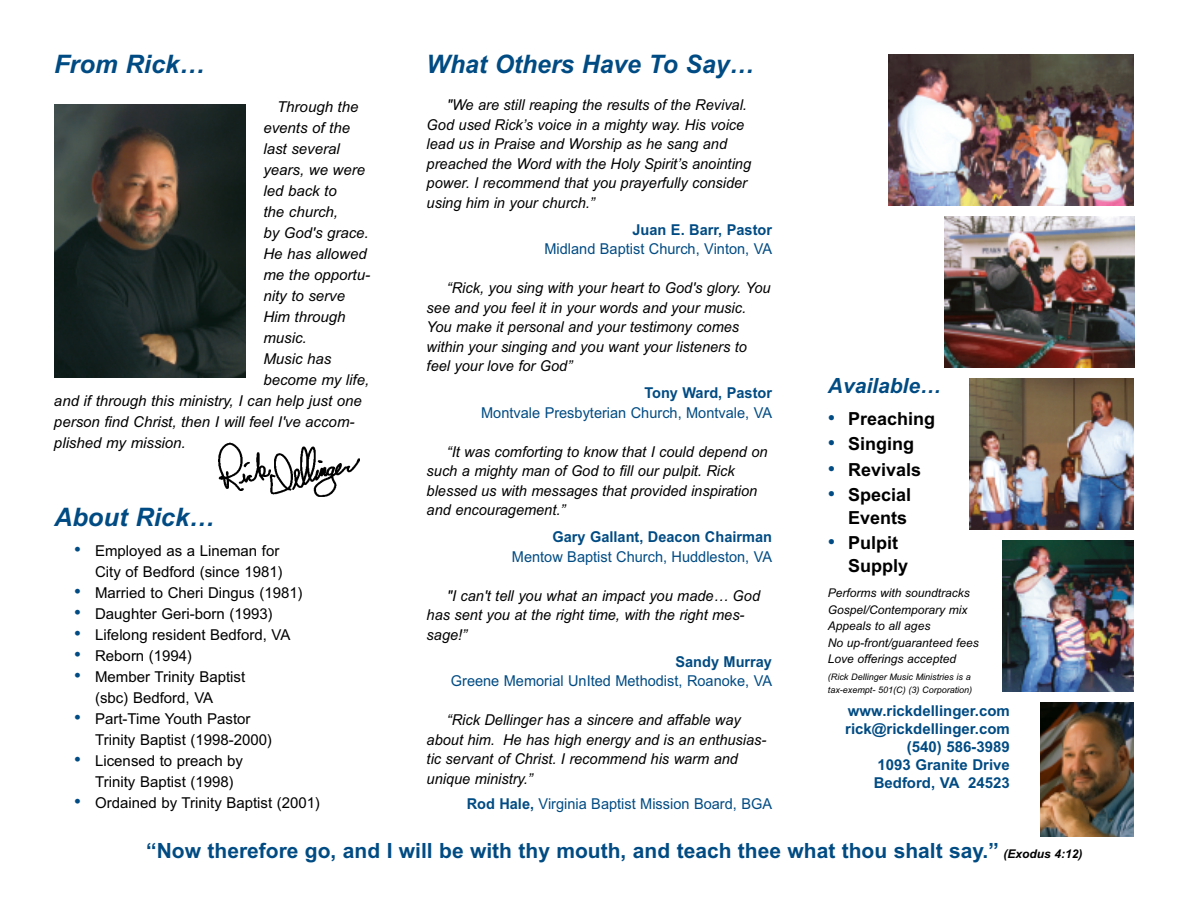
<style>
.page{position:relative;width:1188px;height:918px;background:#fff}
.page>*{position:absolute;margin:0;border:0;box-sizing:border-box;transform-origin:0 0}
.t1{font:italic 700 25.5px "Arial";color:#004b83}
.t2{font:700 21px "Arial";color:#004b83}
.t3{font:italic 700 21px "Arial";color:#004b83}
.t4{font:700 18px/22.5px "Arial";color:#000;text-align:right}
.t5{font:italic 15px/19.5px "Arial";color:#000}
.t6{font:15px/21px "Arial";color:#000}
.t7{font:15px "Arial";color:#004b83}
.t8{font:700 15px/18px "Arial";color:#004b83;text-align:right}
.t9{font:italic 12px/16.5px "Arial";color:#000}
.t10{font:italic 9px/13.5px "Arial";color:#000}
.s1{font-size:19.5px;color:#004b83}
.s2{font-weight:700}
.s3{font-weight:400;font-size:21px;color:#004b83}
.s4{font-style:italic;font-size:12px;color:#000}
</style>
<div class="page">
<img style="left:54px;top:105px;width:191px;height:273px">
<img style="left:970px;top:378px;width:164px;height:152px">
<img style="left:889px;top:54px;width:245px;height:151px">
<img style="left:945px;top:216px;width:189px;height:151px">
<img style="left:1041px;top:702px;width:93px;height:135px">
<img style="left:1003px;top:540px;width:131px;height:152px">
<img style="left:219px;top:442px;width:140px;height:55px">
<h1 class="t1" style="left:54px;top:49px;width:152px">From Rick…</h1>
<p class="t5" style="left:277px;top:97px;width:83px">Through the</p>
<p class="t5" style="left:263px;top:118px;width:88px">events of the</p>
<p class="t5" style="left:263px;top:139px;width:78px">last several</p>
<p class="t5" style="left:263px;top:160px;width:103px">years, we were</p>
<p class="t5" style="left:263px;top:181px;width:75px">led back to</p>
<p class="t5" style="left:263px;top:202px;width:76px">the church,</p>
<p class="t5" style="left:263px;top:223px;width:107px">by God's grace.</p>
<p class="t5" style="left:263px;top:244px;width:105px">He has allowed</p>
<p class="t5" style="left:263px;top:265px;width:108px">me the opportu-</p>
<p class="t5" style="left:263px;top:286px;width:83px">nity to serve</p>
<p class="t5" style="left:263px;top:307px;width:84px">Him through</p>
<p class="t5" style="left:263px;top:328px;width:45px">music.</p>
<p class="t5" style="left:263px;top:349px;width:69px">Music has</p>
<p class="t5" style="left:263px;top:370px;width:107px">become my life,</p>
<p class="t5" style="left:54px;top:391px;width:309px">and if through this ministry, I can help just one</p>
<p class="t5" style="left:54px;top:412px;width:302px">person find Christ, then I will feel I've accom-</p>
<p class="t5" style="left:54px;top:433px;width:133px">plished my mission.</p>
<h1 class="t1" style="left:54px;top:502px;width:162px">About Rick…</h1>
<p class="t6" style="left:74px;top:540px;width:210px;text-align:right"><span class="s1">•</span> Employed as a Lineman for<br>City of Bedford (since 1981)</p>
<p class="t6" style="left:74px;top:582px;width:230px"><span class="s1">•</span> Married to Cheri Dingus (1981)</p>
<p class="t6" style="left:74px;top:603px;width:200px"><span class="s1">•</span> Daughter Geri-born (1993)</p>
<p class="t6" style="left:74px;top:624px;width:218px"><span class="s1">•</span> Lifelong resident Bedford, VA</p>
<p class="t6" style="left:74px;top:645px;width:120px"><span class="s1">•</span> Reborn (1994)</p>
<p class="t6" style="left:95px;top:666px;width:152px;text-indent:-21px"><span class="s1">•</span> Member Trinity Baptist (sbc) Bedford, VA</p>
<p class="t6" style="left:95px;top:708px;width:179px;text-indent:-21px"><span class="s1">•</span> Part-Time Youth Pastor<br>Trinity Baptist (1998-2000)</p>
<p class="t6" style="left:95px;top:750px;width:149px;text-indent:-21px"><span class="s1">•</span> Licensed to preach by<br>Trinity Baptist (1998)</p>
<p class="t6" style="left:74px;top:792px;width:248px"><span class="s1">•</span> Ordained by Trinity Baptist (2001)</p>
<h1 class="t1" style="left:427px;top:49px;width:329px">What Others Have To Say…</h1>
<p class="t5" style="left:427px;top:95px;width:326px;text-indent:20px">"We are still reaping the results of the Revival.<br>God used Rick’s voice in a mighty way. His voice lead us in Praise and Worship as he sang and preached the Word with the Holy Spirit’s anointing power. I recommend that you prayerfully consider using him in your church.”</p>
<p class="t8" style="left:633px;top:220px;width:141px">Juan E. Barr, Pastor</p>
<p class="t7" style="left:545px;top:240px;width:229px">Midland Baptist Church, Vinton, VA</p>
<p class="t5" style="left:427px;top:278px;width:345px;text-indent:20px">“Rick, you sing with your heart to God's glory. You see and you feel it in your words and your music.<br>You make it personal and your testimony comes within your singing and you want your listeners to feel your love for God”</p>
<p class="t8" style="left:644px;top:384px;width:129px">Tony Ward, Pastor</p>
<p class="t7" style="left:481px;top:404px;width:292px">Montvale Presbyterian Church, Montvale, VA</p>
<p class="t5" style="left:427px;top:442px;width:342px;text-indent:20px">“It was comforting to know that I could depend on such a mighty man of God to fill our pulpit. Rick blessed us with messages that provided inspiration and encouragement.”</p>
<p class="t8" style="left:553px;top:528px;width:221px">Gary Gallant, Deacon Chairman</p>
<p class="t7" style="left:512px;top:548px;width:262px">Mentow Baptist Church, Huddleston, VA</p>
<p class="t5" style="left:427px;top:586px;width:335px;text-indent:20px">"I can't tell you what an impact you made… God has sent you at the right time, with the right mes&shy;sage!”</p>
<p class="t8" style="left:675px;top:652px;width:98px">Sandy Murray</p>
<p class="t7" style="left:451px;top:672px;width:323px">Greene Memorial UnIted Methodist, Roanoke, VA</p>
<p class="t5" style="left:427px;top:710px;width:341px;text-indent:20px">“Rick Dellinger has a sincere and affable way about him. He has high energy and is an enthusias&shy;tic servant of Christ. I recommend his warm and unique ministry.”</p>
<p class="t7" style="left:467px;top:795px;width:307px"><span class="s2">Rod Hale,</span> Virginia Baptist Mission Board, BGA</p>
<h2 class="t3" style="left:828px;top:374px;width:115px">Available…</h2>
<p class="t4" style="left:828px;top:407px;width:109px"><span class="s3">•</span> Preaching</p>
<p class="t4" style="left:828px;top:433px;width:88px"><span class="s3">•</span> Singing</p>
<p class="t4" style="left:828px;top:458px;width:95px"><span class="s3">•</span> Revivals</p>
<p class="t4" style="left:828px;top:484px;width:85px"><span class="s3">•</span> Special<br>Events</p>
<p class="t4" style="left:848px;top:532px;width:62px;text-align:left;text-indent:-20px"><span class="s3">•</span> Pulpit<br>Supply</p>
<p class="t9" style="left:828px;top:585px;width:152px">Performs with soundtracks<br>Gospel/Contemporary mix<br>Appeals to all ages<br>No up-front/guaranteed fees<br>Love offerings accepted</p>
<p class="t10" style="left:828px;top:670px;width:146px">(Rick Dellinger Music Ministries is a tax-exempt- 501(C) (3) Corporation)</p>
<p class="t8" style="left:845px;top:702px;width:166px">www.rickdellinger.com rick@rickdellinger.com (540) 586-3989<br>1093 Granite Drive<br>Bedford, VA 24523</p>
<h2 class="t2" style="left:146px;top:839px;width:938px">“Now therefore go, and I will be with thy mouth, and teach thee what thou shalt say.” <span class="s4">(Exodus 4:12)</span></h2>
</div>
